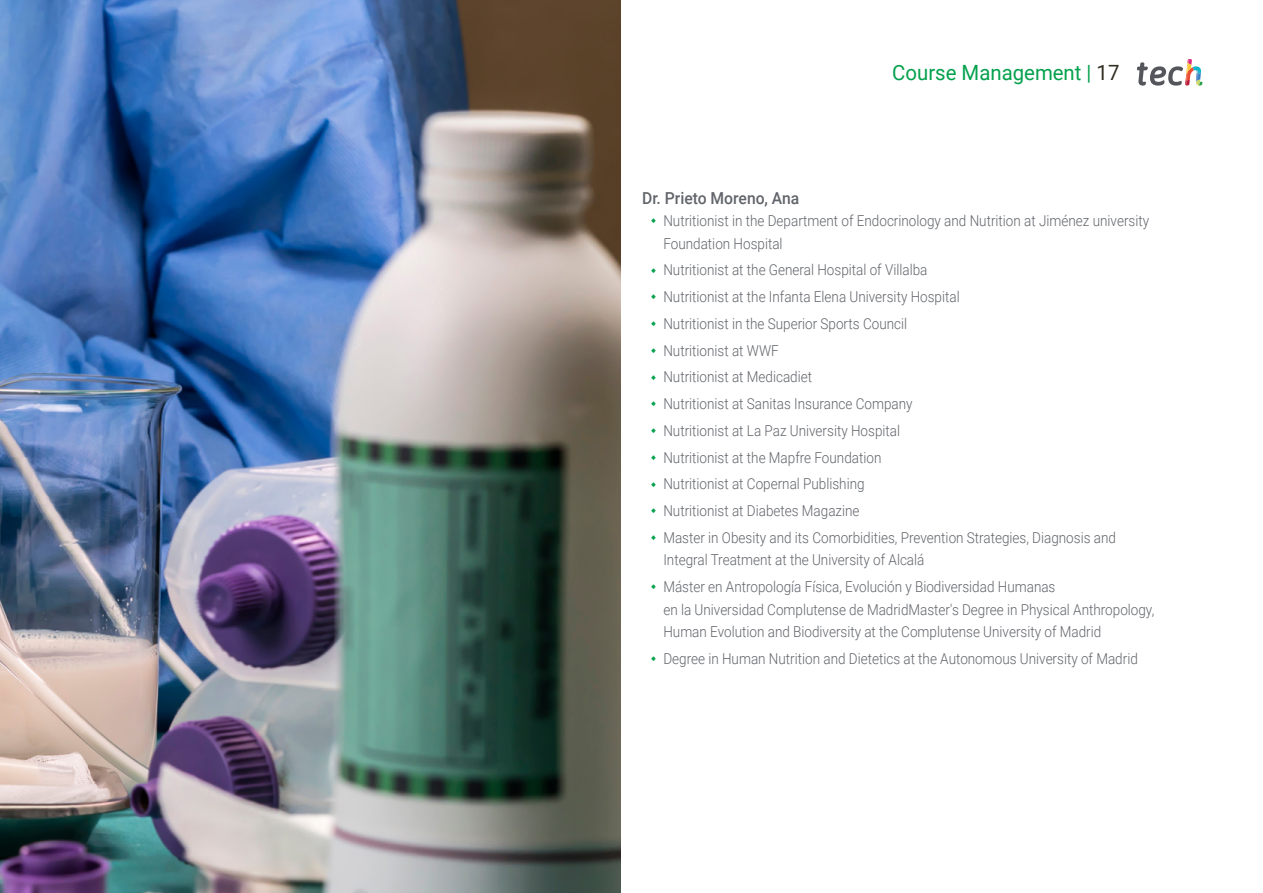
<style>
.page{position:relative;width:1263px;height:893px;background:#fff}
.page>*{position:absolute;margin:0;border:0;box-sizing:border-box;transform-origin:0 0}
.t1{font:21px "Roboto";color:#04a14d}
.t2{font:500 16.5px "Roboto";color:#61646a;scale:.95 1}
.t3{font:300 15px/26.7px "Roboto";color:#61646a;scale:.9 1}
.s1{color:#312e20}
</style>
<div class="page">
<img style="left:0;top:0;width:621px;height:893px">
<svg style="left:1137px;top:59px;width:65px;height:27px"></svg>
<h1 class="t1" style="left:892px;top:57px;width:229px">Course Management | <span class="s1">17</span></h1>
<p class="t2" style="left:642px;top:186px;width:167px">Dr. Prieto Moreno, Ana</p>
<p class="t3" style="left:663px;top:209px;width:541px;line-height:22.5px">Nutritionist in the Department of Endocrinology and Nutrition at Jiménez university<br>Foundation Hospital</p>
<p class="t3" style="left:663px;top:256px;width:504px">Nutritionist at the General Hospital of Villalba<br>Nutritionist at the Infanta Elena University Hospital<br>Nutritionist in the Superior Sports Council<br>Nutritionist at WWF<br>Nutritionist at Medicadiet<br>Nutritionist at Sanitas Insurance Company<br>Nutritionist at La Paz University Hospital<br>Nutritionist at the Mapfre Foundation<br>Nutritionist at Copernal Publishing<br>Nutritionist at Diabetes Magazine<br>Master in Obesity and its Comorbidities, Prevention Strategies, Diagnosis and</p>
<p class="t3" style="left:663px;top:546px;width:437px">Integral Treatment at the University of Alcalá<br>Máster en Antropología Física, Evolución y Biodiversidad Humanas</p>
<p class="t3" style="left:663px;top:597px;width:547px;line-height:22.5px">en la Universidad Complutense de MadridMaster's Degree in Physical Anthropology,<br>Human Evolution and Biodiversity at the Complutense University of Madrid</p>
<p class="t3" style="left:663px;top:645px;width:529px">Degree in Human Nutrition and Dietetics at the Autonomous University of Madrid</p>
</div>
